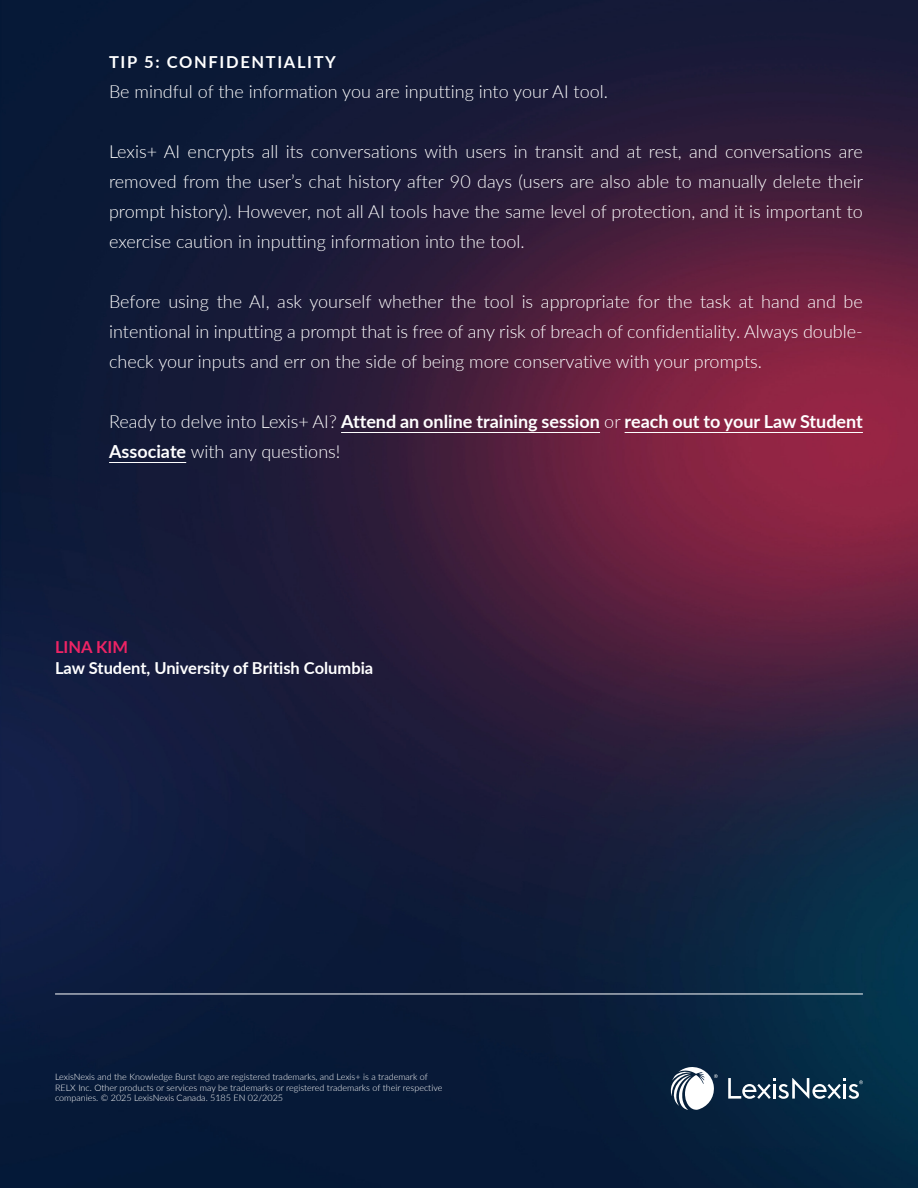
<style>
.page{position:relative;width:918px;height:1188px;background:#fff}
.page>*{position:absolute;margin:0;border:0;box-sizing:border-box;transform-origin:0 0}
.t1{font:300 18px/30px "Lato";color:#fff;text-align:justify}
.t2{font:700 18px/30px "Lato";color:#fff}
.t3{font:700 16.5px "Lato";color:#fff}
.t4{font:700 16.5px "Lato";letter-spacing:.1em;color:#fff}
.t5{font:700 16.5px "Lato";color:#ee2465}
.t6{font:300 9px/10.8px "Lato";color:#fff}
.s1{font-weight:300}
</style>
<div class="page">
<img style="left:0;top:0;width:918px;height:1188px">
<svg style="left:728px;top:1078px;width:135px;height:21px"></svg>
<svg style="left:671px;top:1067px;width:47px;height:43px"></svg>
<hr style="left:55px;top:994px;width:808px;height:1px;background:#fff">
<hr style="left:341px;top:432px;width:259px;height:1px;background:#fff">
<hr style="left:625px;top:432px;width:238px;height:1px;background:#fff">
<hr style="left:109px;top:462px;width:77px;height:1px;background:#fff">
<p class="t4" style="left:109px;top:50px;width:228px">TIP 5: CONFIDENTIALITY</p>
<p class="t1" style="left:109px;top:76px;width:500px">Be mindful of the information you are inputting into your AI tool.</p>
<p class="t1" style="left:109px;top:136px;width:756px">Lexis+ AI encrypts all its conversations with users in transit and at rest, and conversations are removed from the user’s chat history after 90 days (users are also able to manually delete their prompt history). However, not all AI tools have the same level of protection, and it is important to exercise caution in inputting information into the tool.</p>
<p class="t1" style="left:109px;top:286px;width:755px">Before using the AI, ask yourself whether the tool is appropriate for the task at hand and be intentional in inputting a prompt that is free of any risk of breach of confidentiality. Always double&shy;check your inputs and err on the side of being more conservative with your prompts.</p>
<p class="t2" style="left:109px;top:406px;width:755px"><span class="s1">Ready to delve into Lexis+ AI?</span> Attend an online training session <span class="s1">or</span> reach out to your Law Student<br>Associate <span class="s1">with any questions!</span></p>
<p class="t5" style="left:55px;top:634px;width:74px">LINA KIM</p>
<p class="t3" style="left:55px;top:655px;width:320px">Law Student, University of British Columbia</p>
<p class="t6" style="left:55px;top:1071px;width:389px">LexisNexis and the Knowledge Burst logo are registered trademarks, and Lexis+ is a trademark of<br>RELX Inc. Other products or services may be trademarks or registered trademarks of their respective companies. ©️ 2025 LexisNexis Canada. 5185 EN 02/2025</p>
</div>
